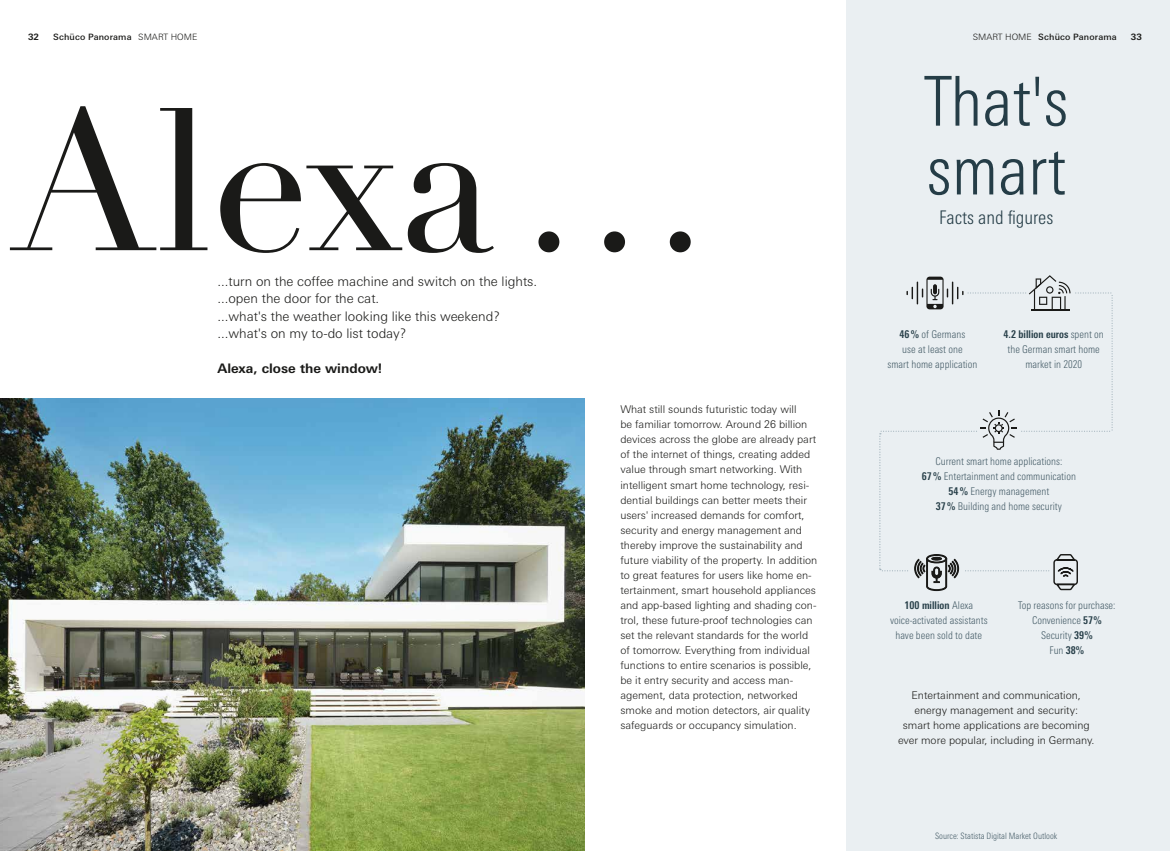
<style>
.page{position:relative;width:1170px;height:851px;background:#fff}
.page>*{position:absolute;margin:0;border:0;box-sizing:border-box;transform-origin:0 0}
.t1{font:197px "Didot";letter-spacing:-.01em;color:#1a1a18}
.t2{font:68.75px/68.8px "Univers For Schueco 320 Cd Lt";color:#253d47}
.t3{font:18.75px "Univers For Schueco 320 Cd Lt";color:#253d47}
.t4{font:300 13.12px/17.5px "Univers For Schueco 330";color:#1a1a18}
.t5{font:700 13.12px "Univers For Schueco 630";color:#1a1a18}
.t6{font:300 10.62px/15px "Univers For Schueco 330";color:#1a1a18;text-align:center}
.t7{font:10.62px/15px "Univers For Schueco 320 Cd Lt";color:#455c67;text-align:center}
.t8{font:10.62px "Univers For Schueco 620 Cd Bd";color:#253d47}
.t9{font:8.75px "Univers For Schueco 530 Med";letter-spacing:.02em;color:#1a1a18}
.t10{font:8.75px "Univers For Schueco 320 Cd Lt";color:#455c67}
.t11{font:700 8.75px "Univers For Schueco 630";color:#1a1a18}
.s1{font-family:"Univers For Schueco 330";font-weight:300}
.s2{font-family:"Univers For Schueco 620 Cd Bd";color:#253d47}
.s3{font-family:"Univers For Schueco 320 Cd Lt";color:#455c67}
</style>
<div class="page">
<img style="left:0;top:398px;width:585px;height:452px">
<div style="left:846px;top:0;width:323px;height:850px;background:#eaeff2"></div>
<svg style="left:879px;top:275px;width:233px;height:316px"></svg>
<p class="t11" style="left:28px;top:32px;width:12px">32</p>
<p class="t9" style="left:53px;top:32px;width:146px">Schüco Panorama <span class="s1">SMART HOME</span></p>
<h1 class="t1" style="left:10px;top:64px;width:704px">Alexa…</h1>
<p class="t4" style="left:217px;top:272px;width:321px">...turn on the coffee machine and switch on the lights. ...open the door for the cat.<br>...what's the weather looking like this weekend? ...what's on my to-do list today?</p>
<p class="t5" style="left:217px;top:360px;width:166px">Alexa, close the window!</p>
<p class="t6" style="left:620px;top:402px;width:198px;text-align:left">What still sounds futuristic today will<br>be familiar tomorrow. Around 26 billion devices across the globe are already part of the internet of things, creating added value through smart networking. With intelligent smart home technology, resi&shy;dential buildings can better meets their users' increased demands for comfort, security and energy management and thereby improve the sustainability and future viability of the property. In addition to great features for users like home en&shy;tertainment, smart household appliances and app-based lighting and shading con&shy;trol, these future-proof technologies can set the relevant standards for the world of tomorrow. Everything from individual functions to entire scenarios is possible, be it entry security and access man&shy;agement, data protection, networked smoke and motion detectors, air quality safeguards or occupancy simulation.</p>
<p class="t9" style="left:972px;top:32px;width:146px"><span class="s1">SMART HOME</span> Schüco Panorama</p>
<p class="t11" style="left:1130px;top:32px;width:12px">33</p>
<h2 class="t2" style="left:923px;top:67px;width:146px">That's smart</h2>
<h3 class="t3" style="left:939px;top:207px;width:116px">Facts and figures</h3>
<p class="t7" style="left:887px;top:327px;width:91px"><span class="s2">46%</span> of Germans<br>use at least one<br>smart home application</p>
<p class="t8" style="left:1003px;top:328px;width:102px">4.2 billion euros <span class="s3">spent on</span></p>
<p class="t7" style="left:1007px;top:342px;width:94px">the German smart home market in 2020</p>
<p class="t7" style="left:921px;top:454px;width:155px">Current smart home applications:<br><span class="s2">67%</span> Entertainment and communication<br><span class="s2">54%</span> Energy management<br><span class="s2">37%</span> Building and home security</p>
<p class="t8" style="left:904px;top:598px;width:70px">100 million <span class="s3">Alexa</span></p>
<p class="t7" style="left:889px;top:612px;width:99px">voice-activated assistants have been sold to date</p>
<p class="t7" style="left:1017px;top:597px;width:99px">Top reasons for purchase:<br>Convenience <span class="s2">57%<br></span>Security <span class="s2">39%<br></span>Fun <span class="s2">38%</span></p>
<p class="t6" style="left:897px;top:687px;width:198px">Entertainment and communication, energy management and security:<br>smart home applications are becoming ever more popular, including in Germany.</p>
<p class="t10" style="left:935px;top:831px;width:124px">Source: Statista Digital Market Outlook</p>
</div>
